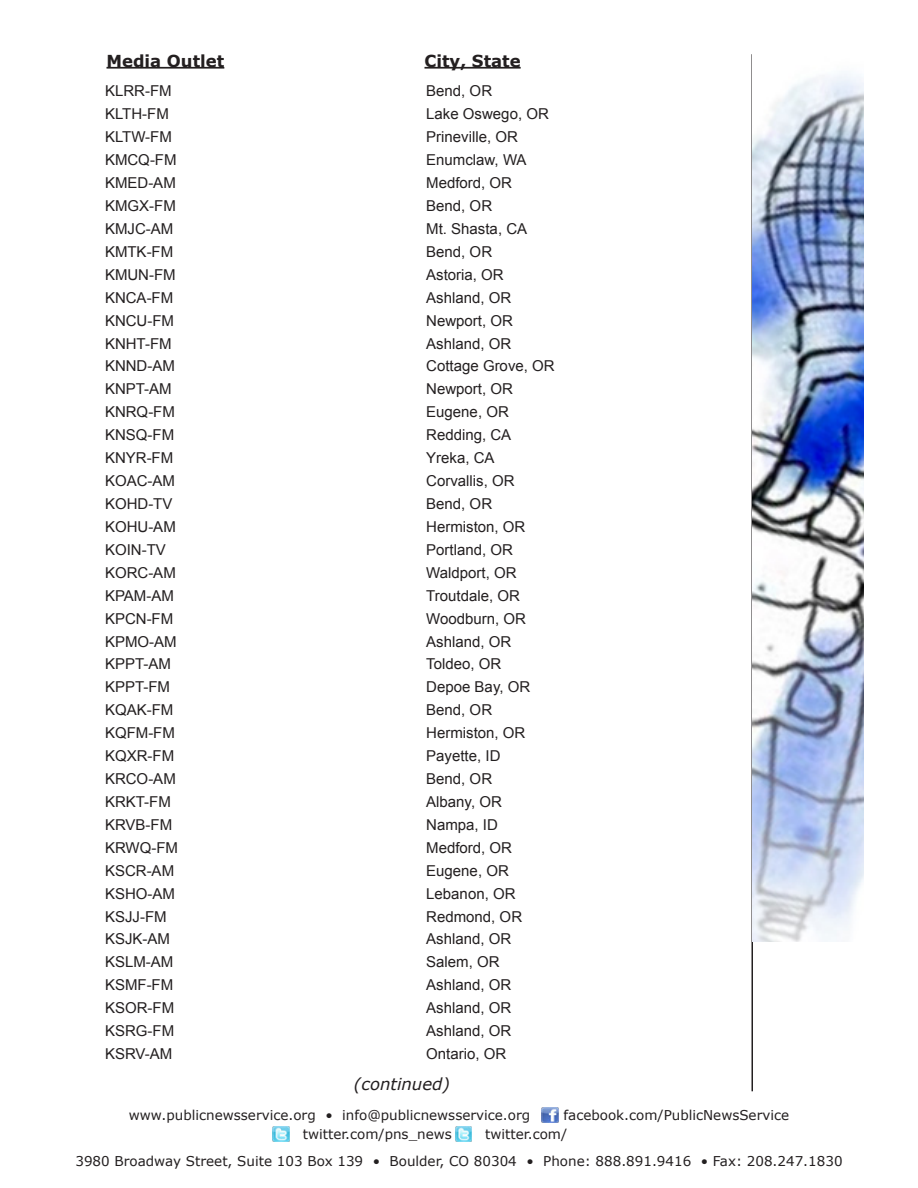
<style>
.page{position:relative;width:918px;height:1188px;background:#fff}
.page>*{position:absolute;margin:0;border:0;box-sizing:border-box;transform-origin:0 0}
.t1{font:700 16.5px "Verdana";color:#231f20}
.t2{font:italic 16.5px "Verdana";color:#231f20}
.t3{font:15px "Arial";color:#231f20}
.t4{font:13.5px/27px "Verdana";color:#231f20}
.s1{color:#fff}
</style>
<div class="page">
<img style="left:542px;top:1108px;width:16px;height:14px">
<img style="left:273px;top:1126px;width:16px;height:16px">
<img style="left:455px;top:1126px;width:17px;height:16px">
<hr style="left:752px;top:54px;width:1px;height:1037px;background:#231f20">
<img style="left:753px;top:73px;width:111px;height:868px">
<hr style="left:106px;top:67px;width:118px;height:2px;background:#231f20">
<hr style="left:424px;top:67px;width:97px;height:2px;background:#231f20">
<p class="t1" style="left:106px;top:50px;width:119px">Media Outlet</p>
<p class="t1" style="left:424px;top:50px;width:98px">City, State</p>
<p class="t3" style="left:105px;top:81px;width:68px">KLRR-FM</p>
<p class="t3" style="left:426px;top:81px;width:67px">Bend, OR</p>
<p class="t3" style="left:105px;top:104px;width:65px">KLTH-FM</p>
<p class="t3" style="left:426px;top:104px;width:124px">Lake Oswego, OR</p>
<p class="t3" style="left:105px;top:127px;width:68px">KLTW-FM</p>
<p class="t3" style="left:426px;top:127px;width:93px">Prineville, OR</p>
<p class="t3" style="left:105px;top:150px;width:73px">KMCQ-FM</p>
<p class="t3" style="left:426px;top:150px;width:102px">Enumclaw, WA</p>
<p class="t3" style="left:105px;top:173px;width:72px">KMED-AM</p>
<p class="t3" style="left:426px;top:173px;width:87px">Medford, OR</p>
<p class="t3" style="left:105px;top:196px;width:72px">KMGX-FM</p>
<p class="t3" style="left:426px;top:196px;width:67px">Bend, OR</p>
<p class="t3" style="left:105px;top:219px;width:70px">KMJC-AM</p>
<p class="t3" style="left:426px;top:219px;width:102px">Mt. Shasta, CA</p>
<p class="t3" style="left:105px;top:242px;width:70px">KMTK-FM</p>
<p class="t3" style="left:426px;top:242px;width:67px">Bend, OR</p>
<p class="t3" style="left:105px;top:265px;width:72px">KMUN-FM</p>
<p class="t3" style="left:426px;top:265px;width:79px">Astoria, OR</p>
<p class="t3" style="left:105px;top:288px;width:70px">KNCA-FM</p>
<p class="t3" style="left:426px;top:288px;width:87px">Ashland, OR</p>
<p class="t3" style="left:105px;top:311px;width:71px">KNCU-FM</p>
<p class="t3" style="left:426px;top:311px;width:88px">Newport, OR</p>
<p class="t3" style="left:105px;top:333px;width:68px">KNHT-FM</p>
<p class="t3" style="left:426px;top:333px;width:87px">Ashland, OR</p>
<p class="t3" style="left:105px;top:356px;width:71px">KNND-AM</p>
<p class="t3" style="left:426px;top:356px;width:130px">Cottage Grove, OR</p>
<p class="t3" style="left:105px;top:379px;width:68px">KNPT-AM</p>
<p class="t3" style="left:426px;top:379px;width:88px">Newport, OR</p>
<p class="t3" style="left:105px;top:402px;width:71px">KNRQ-FM</p>
<p class="t3" style="left:426px;top:402px;width:84px">Eugene, OR</p>
<p class="t3" style="left:105px;top:425px;width:71px">KNSQ-FM</p>
<p class="t3" style="left:426px;top:425px;width:87px">Redding, CA</p>
<p class="t3" style="left:105px;top:448px;width:70px">KNYR-FM</p>
<p class="t3" style="left:426px;top:448px;width:70px">Yreka, CA</p>
<p class="t3" style="left:105px;top:471px;width:72px">KOAC-AM</p>
<p class="t3" style="left:426px;top:471px;width:90px">Corvallis, OR</p>
<p class="t3" style="left:105px;top:494px;width:69px">KOHD-TV</p>
<p class="t3" style="left:426px;top:494px;width:67px">Bend, OR</p>
<p class="t3" style="left:105px;top:517px;width:72px">KOHU-AM</p>
<p class="t3" style="left:426px;top:517px;width:101px">Hermiston, OR</p>
<p class="t3" style="left:105px;top:540px;width:62px">KOIN-TV</p>
<p class="t3" style="left:426px;top:540px;width:88px">Portland, OR</p>
<p class="t3" style="left:105px;top:563px;width:72px">KORC-AM</p>
<p class="t3" style="left:426px;top:563px;width:92px">Waldport, OR</p>
<p class="t3" style="left:105px;top:586px;width:70px">KPAM-AM</p>
<p class="t3" style="left:426px;top:586px;width:95px">Troutdale, OR</p>
<p class="t3" style="left:105px;top:608px;width:70px">KPCN-FM</p>
<p class="t3" style="left:426px;top:608px;width:101px">Woodburn, OR</p>
<p class="t3" style="left:105px;top:631px;width:73px">KPMO-AM</p>
<p class="t3" style="left:426px;top:631px;width:87px">Ashland, OR</p>
<p class="t3" style="left:105px;top:654px;width:67px">KPPT-AM</p>
<p class="t3" style="left:426px;top:654px;width:77px">Toldeo, OR</p>
<p class="t3" style="left:105px;top:677px;width:67px">KPPT-FM</p>
<p class="t3" style="left:426px;top:677px;width:105px">Depoe Bay, OR</p>
<p class="t3" style="left:105px;top:700px;width:70px">KQAK-FM</p>
<p class="t3" style="left:426px;top:700px;width:67px">Bend, OR</p>
<p class="t3" style="left:105px;top:723px;width:71px">KQFM-FM</p>
<p class="t3" style="left:426px;top:723px;width:101px">Hermiston, OR</p>
<p class="t3" style="left:105px;top:746px;width:71px">KQXR-FM</p>
<p class="t3" style="left:426px;top:746px;width:76px">Payette, ID</p>
<p class="t3" style="left:105px;top:769px;width:72px">KRCO-AM</p>
<p class="t3" style="left:426px;top:769px;width:67px">Bend, OR</p>
<p class="t3" style="left:105px;top:792px;width:67px">KRKT-FM</p>
<p class="t3" style="left:426px;top:792px;width:77px">Albany, OR</p>
<p class="t3" style="left:105px;top:815px;width:69px">KRVB-FM</p>
<p class="t3" style="left:426px;top:815px;width:73px">Nampa, ID</p>
<p class="t3" style="left:105px;top:838px;width:75px">KRWQ-FM</p>
<p class="t3" style="left:426px;top:838px;width:87px">Medford, OR</p>
<p class="t3" style="left:105px;top:861px;width:71px">KSCR-AM</p>
<p class="t3" style="left:426px;top:861px;width:84px">Eugene, OR</p>
<p class="t3" style="left:105px;top:884px;width:72px">KSHO-AM</p>
<p class="t3" style="left:426px;top:884px;width:91px">Lebanon, OR</p>
<p class="t3" style="left:105px;top:906px;width:63px">KSJJ-FM</p>
<p class="t3" style="left:426px;top:906px;width:97px">Redmond, OR</p>
<p class="t3" style="left:105px;top:929px;width:67px">KSJK-AM</p>
<p class="t3" style="left:426px;top:929px;width:87px">Ashland, OR</p>
<p class="t3" style="left:105px;top:952px;width:70px">KSLM-AM</p>
<p class="t3" style="left:426px;top:952px;width:75px">Salem, OR</p>
<p class="t3" style="left:105px;top:975px;width:70px">KSMF-FM</p>
<p class="t3" style="left:426px;top:975px;width:87px">Ashland, OR</p>
<p class="t3" style="left:105px;top:998px;width:71px">KSOR-FM</p>
<p class="t3" style="left:426px;top:998px;width:87px">Ashland, OR</p>
<p class="t3" style="left:105px;top:1021px;width:71px">KSRG-FM</p>
<p class="t3" style="left:426px;top:1021px;width:87px">Ashland, OR</p>
<p class="t3" style="left:105px;top:1044px;width:69px">KSRV-AM</p>
<p class="t3" style="left:426px;top:1044px;width:82px">Ontario, OR</p>
<p class="t2" style="left:354px;top:1073px;width:98px">(continued)</p>
<p class="t4" style="left:129px;top:1101px;width:403px">www.publicnewsservice.org • info@publicnewsservice.org</p>
<p class="t4" style="left:564px;top:1101px;width:227px">facebook.com/PublicNewsService</p>
<p class="t4" style="left:303px;top:1121px;width:151px">twitter.com/pns_news</p>
<p class="t4" style="left:75px;top:1121px;width:769px;text-indent:410px">twitter.com/<span class="s1">pns_nc<br></span>3980 Broadway Street, Suite 103 Box 139 • Boulder, CO 80304 • Phone: 888.891.9416 • Fax: 208.247.1830</p>
</div>
